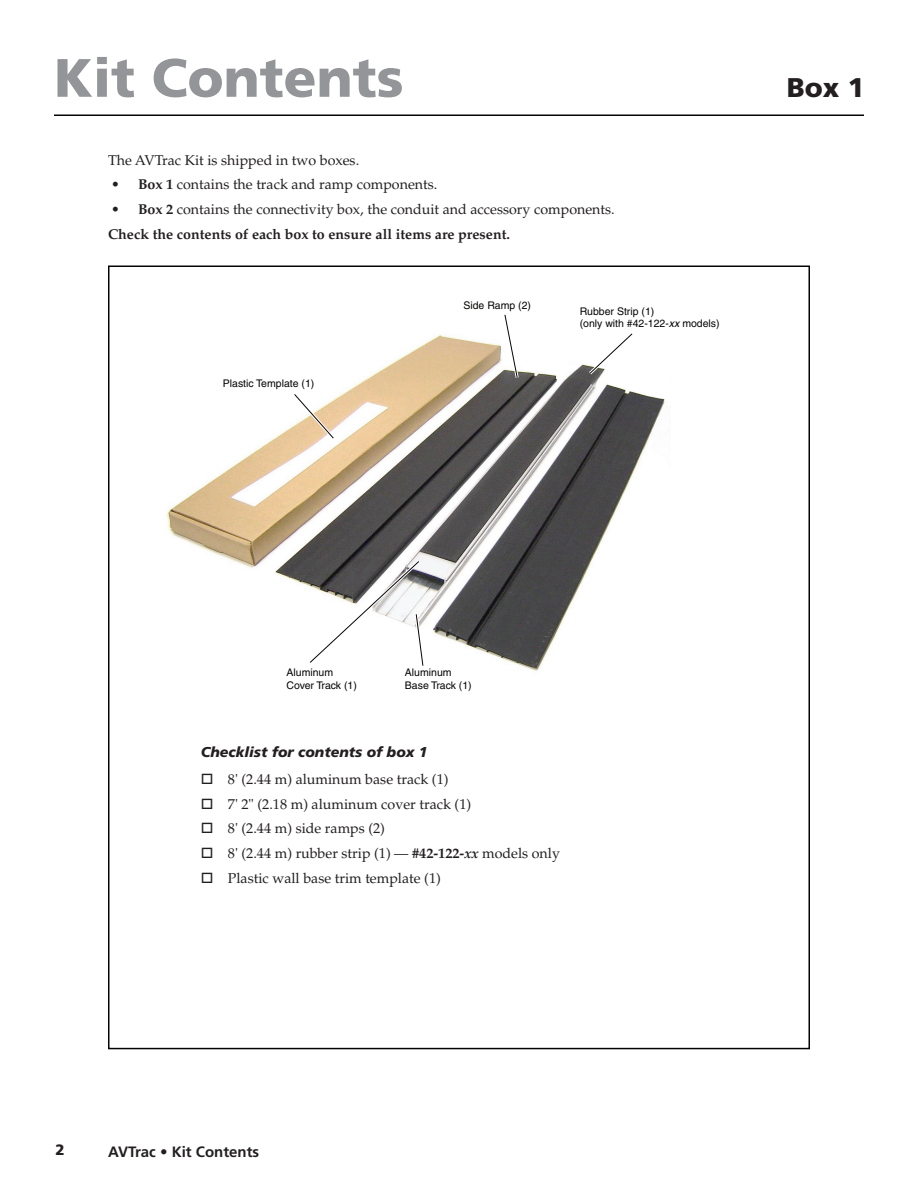
<style>
.page{position:relative;width:918px;height:1188px;background:#fff}
.page>*{position:absolute;margin:0;border:0;box-sizing:border-box;transform-origin:0 0}
.Stage_heading_level2{font:900 54px "Frutiger";color:#939598}
.Stage_Heading_Level{font:900 27px "Frutiger";color:#231f20}
.Footer_Left_-_large{font:700 15px "Frutiger";color:#231f20}
.Page_number_left_-_l{font:900 15px "Frutiger";color:#231f20}
.Body_text_-_lg_manua{font:14.25px "Palatino";color:#231f20}
.Body_text_-_Install{font:14.25px "Palatino";color:#231f20}
.Body_text_-_Install-2{font:700 14.25px "Palatino";color:#231f20}
.Figure_title_-_lg_ma{font:italic 900 14.25px "Frutiger";color:#231f20}
.t1{font:10.5px/12.6px "Helvetica";color:#040503}
.s1{font-weight:700}
.s2{font-style:italic}
.s3{font-weight:700;font-style:italic}
</style>
<div class="page">
<hr style="left:54px;top:115px;width:810px;height:1px;background:#040503">
<img style="left:167px;top:334px;width:498px;height:337px">
<svg style="left:290px;top:390px;width:48px;height:52px"></svg>
<svg style="left:586px;top:333px;width:51px;height:44px"></svg>
<svg style="left:501px;top:314px;width:20px;height:67px"></svg>
<svg style="left:306px;top:557px;width:120px;height:112px"></svg>
<p class="Stage_heading_level2" style="left:54px;top:45px;width:351px">Kit Contents</p>
<p class="Body_text_-_Install" style="left:108px;top:151px;width:253px">The AVTrac Kit is shipped in two boxes.</p>
<p class="Body_text_-_Install" style="left:111px;top:176px;width:328px"><span class="s1">• Box 1</span> contains the track and ramp components.</p>
<p class="Body_text_-_Install" style="left:111px;top:201px;width:505px"><span class="s1">• Box 2</span> contains the connectivity box, the conduit and accessory components.</p>
<p class="Body_text_-_Install-2" style="left:108px;top:225px;width:404px">Check the contents of each box to ensure all items are present.</p>
<p class="t1" style="left:223px;top:377px;width:93px">Plastic Template (1)</p>
<p class="t1" style="left:463px;top:299px;width:69px">Side Ramp (2)</p>
<p class="t1" style="left:580px;top:305px;width:142px">Rubber Strip (1)<br>(only with #42-122-<span class="s2">xx</span> models)</p>
<p class="Stage_Heading_Level" style="left:787px;top:71px;width:79px">Box 1</p>
<p class="t1" style="left:287px;top:666px;width:72px">Aluminum<br>Cover Track (1)</p>
<p class="t1" style="left:405px;top:666px;width:68px">Aluminum<br>Base Track (1)</p>
<p class="Figure_title_-_lg_ma" style="left:201px;top:744px;width:228px">Checklist for contents of box 1</p>
<p class="Body_text_-_lg_manua" style="left:228px;top:771px;width:222px">8' (2.44 m) aluminum base track (1)</p>
<p class="Body_text_-_lg_manua" style="left:228px;top:796px;width:245px">7' 2" (2.18 m) aluminum cover track (1)</p>
<p class="Body_text_-_lg_manua" style="left:228px;top:820px;width:159px">8' (2.44 m) side ramps (2)</p>
<p class="Body_text_-_lg_manua" style="left:228px;top:845px;width:334px">8' (2.44 m) rubber strip (1) — <span class="s1">#42-122-</span><span class="s3">xx</span> models only</p>
<p class="Body_text_-_lg_manua" style="left:228px;top:870px;width:215px">Plastic wall base trim template (1)</p>
<p class="Page_number_left_-_l" style="left:56px;top:1141px;width:11px">2</p>
<p class="Footer_Left_-_large" style="left:108px;top:1143px;width:153px">AVTrac • Kit Contents</p>
</div>
